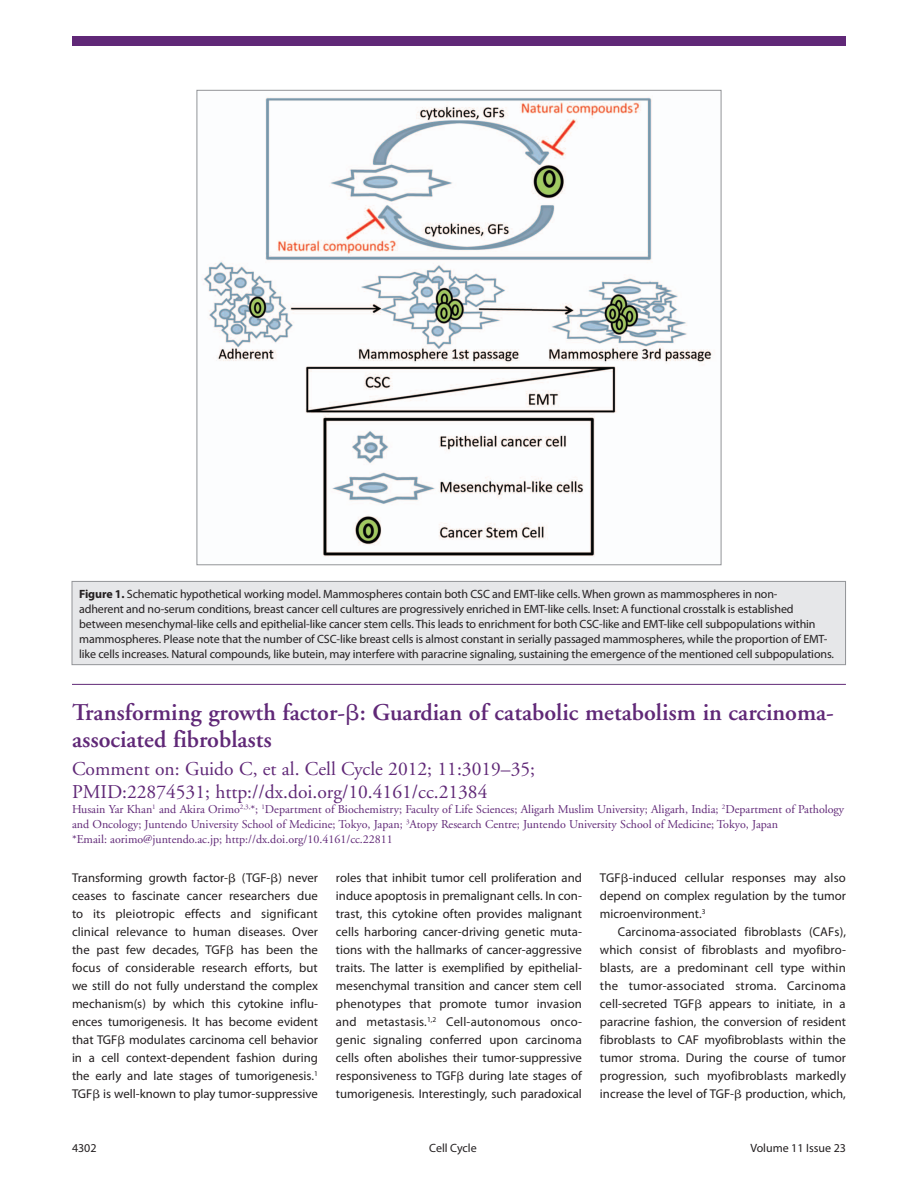
<style>
.page{position:relative;width:918px;height:1188px;background:#fff}
.page>*{position:absolute;margin:0;border:0;box-sizing:border-box;transform-origin:0 0}
.t1{font:600 24px/27px "Adobe Garamond";color:#602877}
.t2{font:19.5px/22.5px "Adobe Garamond";color:#602877}
.t3{font:12.75px/18px "Myriad Pro";color:#231f20;text-align:justify}
.t4{font:12px/15px "Myriad Pro";letter-spacing:-.01em;color:#231f20}
.t5{font:12px/15px "Adobe Garamond";color:#602877}
.s1{font-weight:700}
.s2{font-family:"Universal Greekwith Math Pi";font-weight:400}
.s3{font-family:"Universal Greekwith Math Pi"}
</style>
<div class="page">
<div style="left:72px;top:36px;width:774px;height:10px;background:#602877"></div>
<hr style="left:72px;top:684px;width:774px;height:1px;background:#602877">
<div style="left:72px;top:581px;width:774px;height:84px;background:#e6e7e9"></div>
<div style="left:72px;top:581px;width:774px;height:84px;border:1px solid #939598"></div>
<img style="left:203px;top:97px;width:509px;height:460px">
<p class="t4" style="left:79px;top:586px;width:756px"><span class="s1">Figure 1.</span> Schematic hypothetical working model. Mammospheres contain both CSC and EMT-like cells. When grown as mammospheres in non-<br>adherent and no-serum conditions, breast cancer cell cultures are progressively enriched in EMT-like cells. I nset: A functional crosstalk is established between mesenchymal-like cells and epithelial-like cancer stem cells. This leads to enrichment for both CSC-like and EMT-like cell subpopulations within mammospheres. Please note that the number of CSC-like breast cells is almost constant in serially passaged mammospheres, while the proportion of EMT&shy;like cells increases. Natural compounds, like butein, may interfere with paracrine signaling, sustaining the emergence of the mentioned cell subpopulations.</p>
<h1 class="t1" style="left:72px;top:700px;width:763px">Transforming growth factor-<span class="s2">b</span>: Guardian of catabolic metabolism in carcinoma&shy;associated fibroblasts</h1>
<h2 class="t2" style="left:72px;top:758px;width:465px">Comment on: Guido C, et al. Cell Cycle 2012; 11:3019–35;<br>PMID:22874531; http://dx.doi.org/10.4161/cc.21384</h2>
<p class="t5" style="left:72px;top:802px;width:774px">Husain Yar Khan<sup>1</sup> and Akira Orimo<sup>2,3,</sup>*; <sup>1</sup>Department of Biochemistry; Faculty of Life Sciences; Aligarh Muslim University; Aligarh, India; <sup>2</sup>Department of Pathology and Oncology; Juntendo University School of Medicine; Tokyo, Japan; <sup>3</sup>Atopy Research Centre; Juntendo University School of Medicine; Tokyo, Japan<br>*Email: aorimo@juntendo.ac.jp; http://dx.doi.org/10.4161/cc.22811</p>
<p class="t3" style="left:72px;top:869px;width:248px">Transforming growth factor-<span class="s3">b</span> (TGF-<span class="s3">b</span>) never ceases to fascinate cancer researchers due to its pleiotropic effects and significant clinical relevance to human diseases. Over the past few decades, TGF<span class="s3">b</span> has been the focus of considerable research efforts, but we still do not fully understand the complex mechanism(s) by which this cytokine influ&shy;ences tumorigenesis. It has become evident that TGF<span class="s3">b</span> modulates carcinoma cell behavior in a cell context-dependent fashion during the early and late stages of tumorigenesis.<sup>1<br></sup>TGF<span class="s3">b</span> is well-known to play tumor-suppressive</p>
<p class="t3" style="left:336px;top:869px;width:248px">roles that inhibit tumor cell proliferation and induce apoptosis in premalignant cells. I n con&shy;trast, this cytokine often provides malignant cells harboring cancer-driving genetic muta&shy;tions with the hallmarks of cancer-aggressive traits. The latter is exemplified by epithelial&shy;mesenchymal transition and cancer stem cell phenotypes that promote tumor invasion and metastasis.<sup>1,2</sup> Cell-autonomous onco&shy;genic signaling conferred upon carcinoma cells often abolishes their tumor-suppressive responsiveness to TGF<span class="s3">b</span> during late stages of tumorigenesis. I nterestingly, such paradoxical</p>
<p class="t3" style="left:600px;top:869px;width:247px">TGF<span class="s3">b</span>-induced cellular responses may also depend on complex regulation by the tumor microenvironment.<sup>3</sup></p>
<p class="t3" style="left:600px;top:923px;width:248px;text-indent:18px">Carcinoma-associated fibroblasts (CAFs), which consist of fibroblasts and myofibro&shy;blasts, are a predominant cell type within the tumor-associated stroma. Carcinoma cell-secreted TGF<span class="s3">b</span> appears to initiate, in a paracrine fashion, the conversion of resident fibroblasts to CAF myofibroblasts within the tumor stroma. During the course of tumor progression, such myofibroblasts markedly increase the level of TGF-<span class="s3">b</span> production, which,</p>
<p class="t4" style="left:72px;top:1141px;width:26px">4302</p>
<p class="t4" style="left:429px;top:1141px;width:49px">Cell Cycle</p>
<p class="t4" style="left:750px;top:1141px;width:97px">Volume 11 Issue 23</p>
</div>
